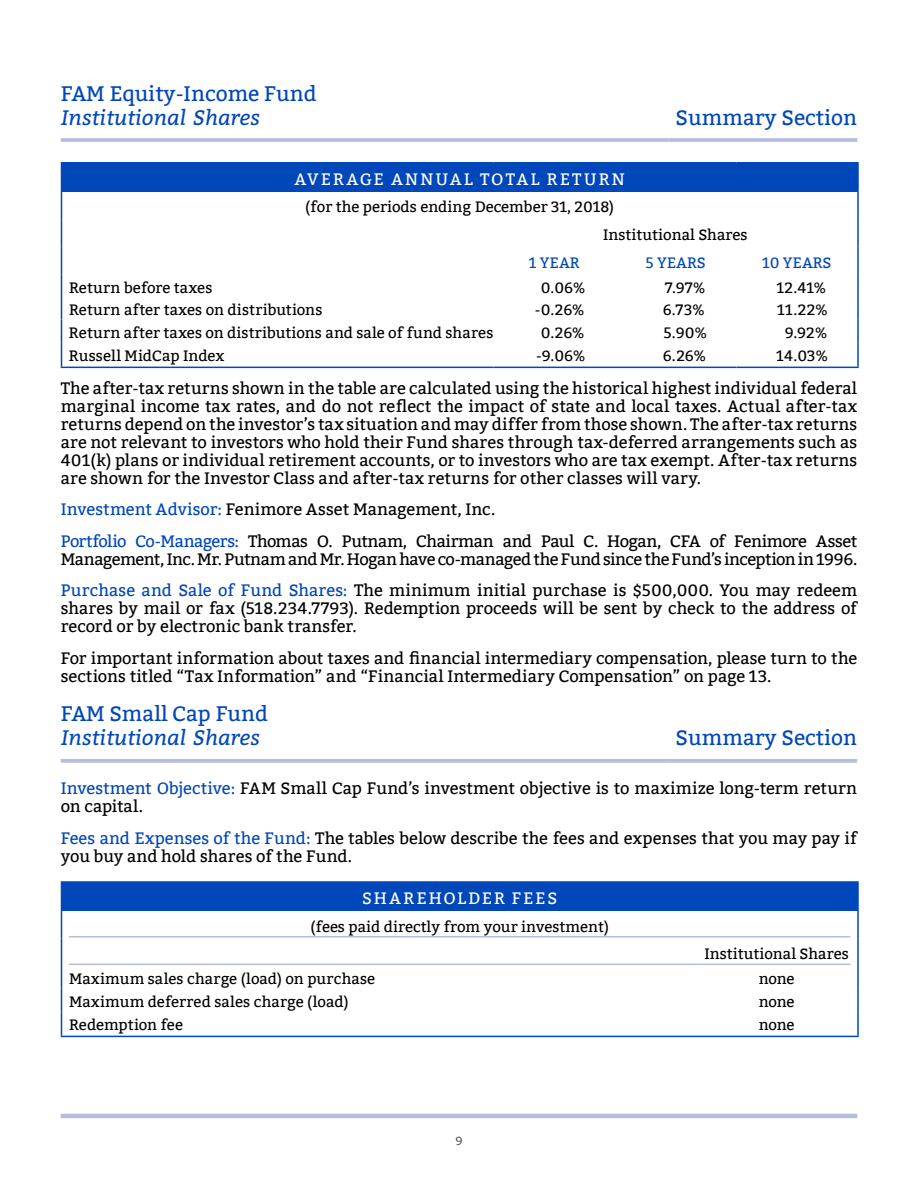
<style>
.page{position:relative;width:918px;height:1188px;background:#fff}
.page>*{position:absolute;margin:0;border:0;box-sizing:border-box;transform-origin:0 0}
.t1{font:21px "Bitter";color:#0047ba}
.t2{font:italic 21px "Bitter";color:#0047ba}
.t3{font:16.5px/18px "Bitter";color:#000}
.t4{font:16.5px/31.5px "Bitter";letter-spacing:-.02em;color:#000}
.t5{font:16.5px "Bitter";letter-spacing:.12em;color:#fff}
.t6{font:15px/27.5px "Bitter";color:#000}
.t7{font:15px "Bitter";color:#0047ba}
.t8{font:12px "Bitter";color:#58595b}
.s1{color:#0047ba}
</style>
<div class="page">
<hr style="left:61px;top:1114px;width:796px;height:4px;background:#b6bdde">
<hr style="left:61px;top:138px;width:607px;height:4px;background:#b6bdde">
<hr style="left:668px;top:138px;width:189px;height:4px;background:#bec4e1">
<div style="left:62px;top:163px;width:796px;height:29px;background:#0047ba"></div>
<hr style="left:857px;top:192px;width:2px;height:27px;background:#0047ba">
<hr style="left:857px;top:219px;width:2px;height:28px;background:#0047ba">
<hr style="left:857px;top:274px;width:2px;height:23px;background:#0047ba">
<hr style="left:857px;top:297px;width:2px;height:23px;background:#0047ba">
<hr style="left:857px;top:320px;width:2px;height:22px;background:#0047ba">
<hr style="left:857px;top:342px;width:2px;height:25px;background:#0047ba">
<hr style="left:61px;top:367px;width:433px;height:1px;background:#0047ba">
<hr style="left:494px;top:367px;width:121px;height:1px;background:#0047ba">
<hr style="left:615px;top:367px;width:121px;height:1px;background:#0047ba">
<hr style="left:736px;top:367px;width:123px;height:1px;background:#0047ba">
<hr style="left:857px;top:247px;width:2px;height:27px;background:#0047ba">
<svg style="left:61px;top:164px;width:1px;height:203px"></svg>
<hr style="left:61px;top:162px;width:433px;height:2px;background:#0047ba">
<hr style="left:494px;top:162px;width:121px;height:2px;background:#0047ba">
<hr style="left:615px;top:162px;width:121px;height:2px;background:#0047ba">
<hr style="left:736px;top:162px;width:123px;height:2px;background:#0047ba">
<hr style="left:857px;top:163px;width:2px;height:29px;background:#0047ba">
<svg style="left:61px;top:759px;width:607px;height:4px;background:#bac1e0"></svg>
<svg style="left:668px;top:759px;width:189px;height:4px"></svg>
<div style="left:62px;top:882px;width:796px;height:29px;background:#0047ba"></div>
<hr style="left:857px;top:911px;width:2px;height:27px;background:#0047ba">
<hr style="left:857px;top:938px;width:2px;height:28px;background:#0047ba">
<hr style="left:857px;top:966px;width:2px;height:23px;background:#0047ba">
<hr style="left:857px;top:989px;width:2px;height:22px;background:#0047ba">
<hr style="left:857px;top:1011px;width:2px;height:25px;background:#0047ba">
<hr style="left:61px;top:1036px;width:635px;height:1px;background:#0047ba">
<hr style="left:696px;top:1036px;width:163px;height:1px;background:#0047ba">
<svg style="left:61px;top:883px;width:1px;height:153px"></svg>
<hr style="left:61px;top:881px;width:635px;height:2px;background:#0047ba">
<hr style="left:696px;top:881px;width:163px;height:2px;background:#0047ba">
<hr style="left:857px;top:883px;width:2px;height:28px;background:#0047ba">
<hr style="left:69px;top:936px;width:781px;height:2px;background:#b6bdde">
<hr style="left:69px;top:964px;width:634px;height:1px;background:#b6bdde">
<hr style="left:703px;top:964px;width:147px;height:1px;background:#b6bdde">
<p class="t1" style="left:61px;top:81px;width:258px">FAM Equity-Income Fund</p>
<p class="t2" style="left:61px;top:102px;width:201px">Institutional Shares</p>
<p class="t1" style="left:676px;top:105px;width:183px">Summary Section</p>
<p class="t5" style="left:295px;top:169px;width:332px">AVERAGE ANNUAL TOTAL RETURN</p>
<p class="t6" style="left:603px;top:194px;width:146px;text-indent:-298px">(for the periods ending December 31, 2018)<br>Institutional Shares</p>
<p class="t7" style="left:529px;top:253px;width:52px">1 YEAR</p>
<p class="t7" style="left:646px;top:253px;width:62px">5 YEARS</p>
<p class="t7" style="left:762px;top:253px;width:71px">10 YEARS</p>
<p class="t6" style="left:69px;top:274px;width:145px">Return before taxes</p>
<p class="t6" style="left:541px;top:274px;width:46px">0.06%</p>
<p class="t6" style="left:665px;top:274px;width:42px">7.97%</p>
<p class="t6" style="left:776px;top:274px;width:51px">12.41%</p>
<p class="t6" style="left:69px;top:297px;width:255px">Return after taxes on distributions</p>
<p class="t6" style="left:535px;top:297px;width:51px">-0.26%</p>
<p class="t6" style="left:663px;top:297px;width:43px">6.73%</p>
<p class="t6" style="left:777px;top:297px;width:52px">11.22%</p>
<p class="t6" style="left:69px;top:319px;width:426px">Return after taxes on distributions and sale of fund shares</p>
<p class="t6" style="left:541px;top:319px;width:45px">0.26%</p>
<p class="t6" style="left:664px;top:319px;width:45px">5.90%</p>
<p class="t6" style="left:785px;top:319px;width:44px">9.92%</p>
<p class="t6" style="left:69px;top:342px;width:157px">Russell MidCap Index</p>
<p class="t6" style="left:536px;top:342px;width:51px">-9.06%</p>
<p class="t6" style="left:663px;top:342px;width:45px">6.26%</p>
<p class="t6" style="left:776px;top:342px;width:53px">14.03%</p>
<p class="t3" style="left:61px;top:379px;width:798px;text-align:justify">The after-tax returns shown in the table are calculated using the historical highest individual federal marginal income tax rates, and do not reflect the impact of state and local taxes. Actual after-tax returns depend on the investor’s tax situation and may differ from those shown. The after-tax returns are not relevant to investors who hold their Fund shares through tax-deferred arrangements such as 401(k) plans or individual retirement accounts, or to investors who are tax exempt. After-tax returns are shown for the Investor Class and after-tax returns for other classes will vary.</p>
<p class="t4" style="left:61px;top:494px;width:798px"><span class="s1">Investment Advisor:</span> Fenimore Asset Management, Inc.<br><span class="s1">Portfolio Co-Managers:</span> Thomas O. Putnam, Chairman and Paul C. Hogan, CFA of Fenimore Asset</p>
<p class="t3" style="left:61px;top:543px;width:798px;line-height:31.5px">Management, Inc. Mr. Putnam and Mr. Hogan have co-managed the Fund since the Fund’s inception in 1996.<br><span class="s1">Purchase and Sale of Fund Shares:</span> The minimum initial purchase is $500,000. You may redeem</p>
<p class="t3" style="left:61px;top:600px;width:798px">shares by mail or fax (518.234.7793). Redemption proceeds will be sent by check to the address of record or by electronic bank transfer.</p>
<p class="t3" style="left:61px;top:649px;width:798px">For important information about taxes and financial intermediary compensation, please turn to the sections titled “Tax Information” and “Financial Intermediary Compensation” on page 13.</p>
<p class="t1" style="left:61px;top:702px;width:209px">FAM Small Cap Fund</p>
<p class="t2" style="left:61px;top:723px;width:201px">Institutional Shares</p>
<p class="t1" style="left:676px;top:726px;width:183px">Summary Section</p>
<p class="t3" style="left:61px;top:780px;width:798px"><span class="s1">Investment Objective:</span> FAM Small Cap Fund’s investment objective is to maximize long-term return on capital.</p>
<p class="t3" style="left:61px;top:829px;width:798px"><span class="s1">Fees and Expenses of the Fund:</span> The tables below describe the fees and expenses that you may pay if you buy and hold shares of the Fund.</p>
<p class="t5" style="left:362px;top:889px;width:196px">SHAREHOLDER FEES</p>
<p class="t6" style="left:311px;top:913px;width:300px">(fees paid directly from your investment)</p>
<p class="t6" style="left:704px;top:940px;width:146px">Institutional Shares</p>
<p class="t6" style="left:69px;top:966px;width:308px">Maximum sales charge (load) on purchase</p>
<p class="t6" style="left:759px;top:966px;width:37px">none</p>
<p class="t6" style="left:69px;top:988px;width:281px">Maximum deferred sales charge (load)</p>
<p class="t6" style="left:759px;top:988px;width:37px">none</p>
<p class="t6" style="left:69px;top:1011px;width:115px">Redemption fee</p>
<p class="t6" style="left:759px;top:1011px;width:37px">none</p>
<p class="t8" style="left:455px;top:1134px;width:9px">9</p>
</div>
